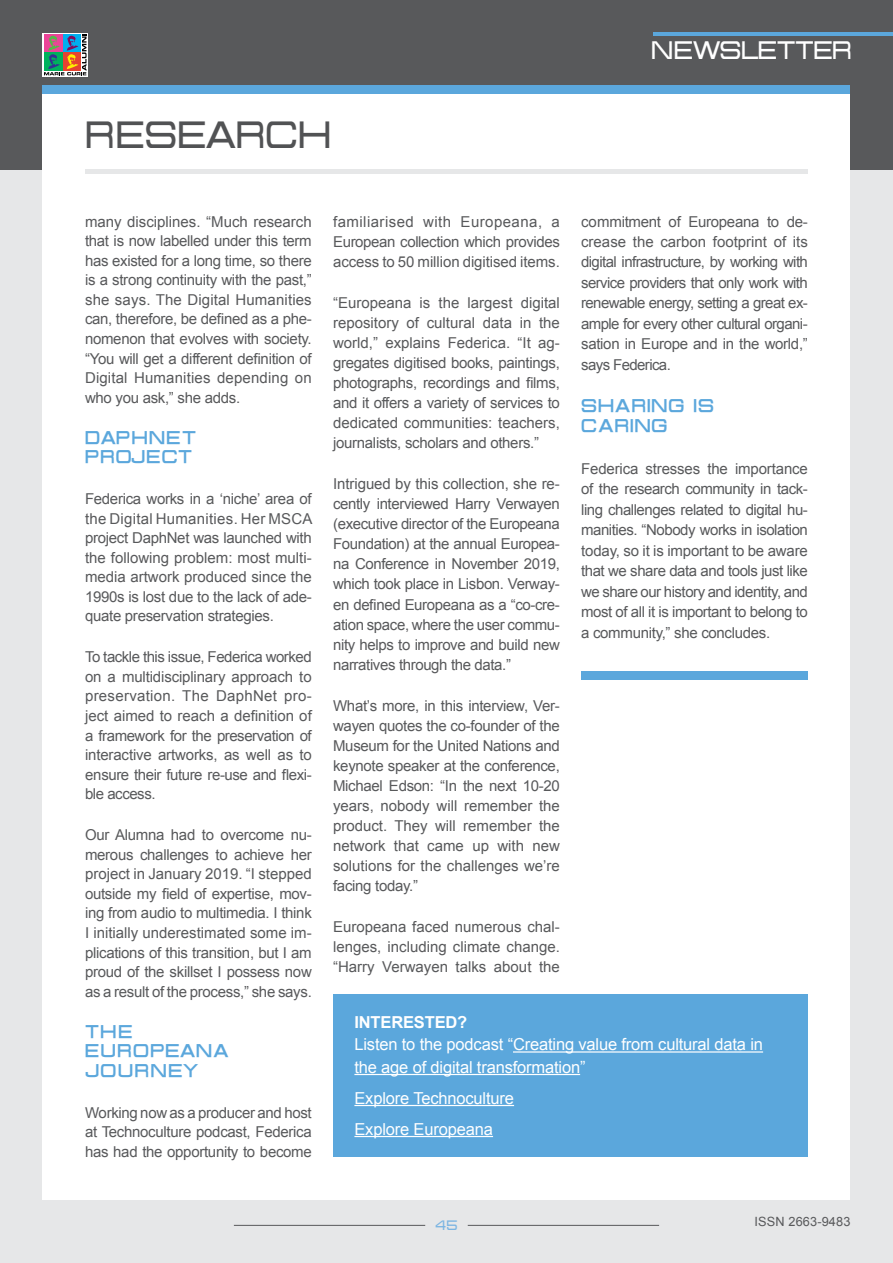
<style>
.page{position:relative;width:893px;height:1263px;background:#e6e7e8}
.page>*{position:absolute;margin:0;border:0;box-sizing:border-box;transform-origin:0 0}
.t1{font:37.5px "Probert";color:#515254}
.t2{font:25.05px "Probert";letter-spacing:-.035em;color:#fff}
.t3{font:700 18px/19.5px "Probert";letter-spacing:.06em;color:#5ba7dc}
.t4{font:700 18px/19.5px "Probert";letter-spacing:.08em;color:#5ba7dc}
.t5{font:16.5px/22.5px "Arial";letter-spacing:-.01em;color:#fff}
.t6{font:700 16.5px "Arial";letter-spacing:-.01em;color:#fff}
.t7{font:15px/19.5px "Arial";letter-spacing:-.02em;color:#58595b;text-align:justify}
.t8{font:13.5px "Probert";color:#7cb5e2}
.t9{font:12.75px "Arial";letter-spacing:.01em;color:#58595b}
</style>
<div class="page">
<div style="left:0;top:0;width:893px;height:170px;background:#58595b"></div>
<hr style="left:468px;top:1225px;width:191px;height:1px;background:#58595b">
<hr style="left:234px;top:1225px;width:191px;height:1px;background:#58595b">
<div style="left:43px;top:85px;width:807px;height:1114px;background:#fff"></div>
<div style="left:43px;top:85px;width:807px;height:9px;background:#5ba7dc"></div>
<svg style="left:43px;top:33px;width:45px;height:43px"></svg>
<svg style="left:44px;top:34px;width:43px;height:41px;background:#7e807f"></svg>
<hr style="left:653px;top:33px;width:240px;height:3px;background:#5ba7dc">
<div style="left:85px;top:169px;width:723px;height:5px;background:#e6e7e8"></div>
<div style="left:581px;top:671px;width:227px;height:9px;background:#5ba7dc"></div>
<div style="left:333px;top:994px;width:475px;height:163px;background:#5ba7dc"></div>
<hr style="left:513px;top:1051px;width:250px;height:1px;background:#fff">
<hr style="left:354px;top:1074px;width:226px;height:1px;background:#fff">
<hr style="left:354px;top:1105px;width:160px;height:1px;background:#fff">
<hr style="left:354px;top:1136px;width:139px;height:1px;background:#fff">
<h1 class="t1" style="left:85px;top:113px;width:247px">RESEARCH</h1>
<h2 class="t2" style="left:651px;top:36px;width:202px">NEWSLETTER</h2>
<p class="t7" style="left:85px;top:212px;width:228px">many disciplines. “Much research that is now labelled under this term has existed for a long time, so there is a strong continuity with the past,” she says. The Digital Humanities can, therefore, be defined as a phe&shy;nomenon that evolves with society. “You will get a different definition of Digital Humanities depending on who you ask,” she adds.</p>
<p class="t3" style="left:85px;top:427px;width:113px">DAPHNET<br>PROJECT</p>
<p class="t7" style="left:85px;top:489px;width:229px">Federica works in a ‘niche’ area of the Digital Humanities. Her MSCA project DaphNet was launched with the following problem: most multi&shy;media artwork produced since the 1990s is lost due to the lack of ade&shy;quate preservation strategies.</p>
<p class="t7" style="left:85px;top:647px;width:228px">To tackle this issue, Federica worked on a multidisciplinary approach to preservation. The DaphNet pro&shy;ject aimed to reach a definition of a framework for the preservation of interactive artworks, as well as to ensure their future re-use and flexi&shy;ble access.</p>
<p class="t7" style="left:85px;top:825px;width:228px">Our Alumna had to overcome nu&shy;merous challenges to achieve her project in January 2019. “I stepped outside my field of expertise, mov&shy;ing from audio to multimedia. I think I initially underestimated some im&shy;plications of this transition, but I am proud of the skillset I possess now as a result of the process,” she says.</p>
<p class="t4" style="left:85px;top:1021px;width:145px">THE<br>EUROPEANA<br>JOURNEY</p>
<p class="t7" style="left:85px;top:1103px;width:228px">Working now as a producer and host at Technoculture podcast, Federica has had the opportunity to become</p>
<p class="t7" style="left:333px;top:211px;width:228px;line-height:20.1px">familiarised with Europeana, a European collection which provides access to 50 million digitised items.</p>
<p class="t7" style="left:333px;top:293px;width:228px;line-height:20px">“Europeana is the largest digital repository of cultural data in the world,” explains Federica. “It ag&shy;gregates digitised books, paintings, photographs, recordings and films, and it offers a variety of services to dedicated communities: teachers, journalists, scholars and others.”</p>
<p class="t7" style="left:333px;top:474px;width:228px;line-height:20px">Intrigued by this collection, she re&shy;cently interviewed Harry Verwayen (executive director of the Europeana Foundation) at the annual Europea&shy;na Conference in November 2019, which took place in Lisbon. Verway&shy;en defined Europeana as a “co-cre&shy;ation space, where the user commu&shy;nity helps to improve and build new narratives through the data.”</p>
<p class="t7" style="left:333px;top:696px;width:228px;line-height:20px">What’s more, in this interview, Ver&shy;wayen quotes the co-founder of the Museum for the United Nations and keynote speaker at the conference, Michael Edson: “In the next 10-20 years, nobody will remember the product. They will remember the network that came up with new solutions for the challenges we’re facing today.”</p>
<p class="t7" style="left:333px;top:917px;width:228px;line-height:20px">Europeana faced numerous chal&shy;lenges, including climate change. “Harry Verwayen talks about the</p>
<p class="t7" style="left:581px;top:211px;width:228px;line-height:20.5px">commitment of Europeana to de&shy;crease the carbon footprint of its digital infrastructure, by working with service providers that only work with renewable energy, setting a great ex&shy;ample for every other cultural organi&shy;sation in Europe and in the world,” says Federica.</p>
<p class="t3" style="left:581px;top:395px;width:134px;line-height:20.5px">SHARING IS<br>CARING</p>
<p class="t7" style="left:581px;top:458px;width:228px;line-height:20.5px">Federica stresses the importance of the research community in tack&shy;ling challenges related to digital hu&shy;manities. “Nobody works in isolation today, so it is important to be aware that we share data and tools just like we share our history and identity, and most of all it is important to belong to a community,” she concludes.</p>
<p class="t6" style="left:354px;top:1011px;width:114px">INTERESTED?</p>
<p class="t5" style="left:354px;top:1033px;width:410px">Listen to the podcast “Creating value from cultural data in the age of digital transformation”</p>
<p class="t5" style="left:354px;top:1082px;width:161px;line-height:31px">Explore Technoculture<br>Explore Europeana</p>
<p class="t8" style="left:435px;top:1217px;width:24px">45</p>
<p class="t9" style="left:754px;top:1213px;width:97px">ISSN 2663-9483</p>
</div>
